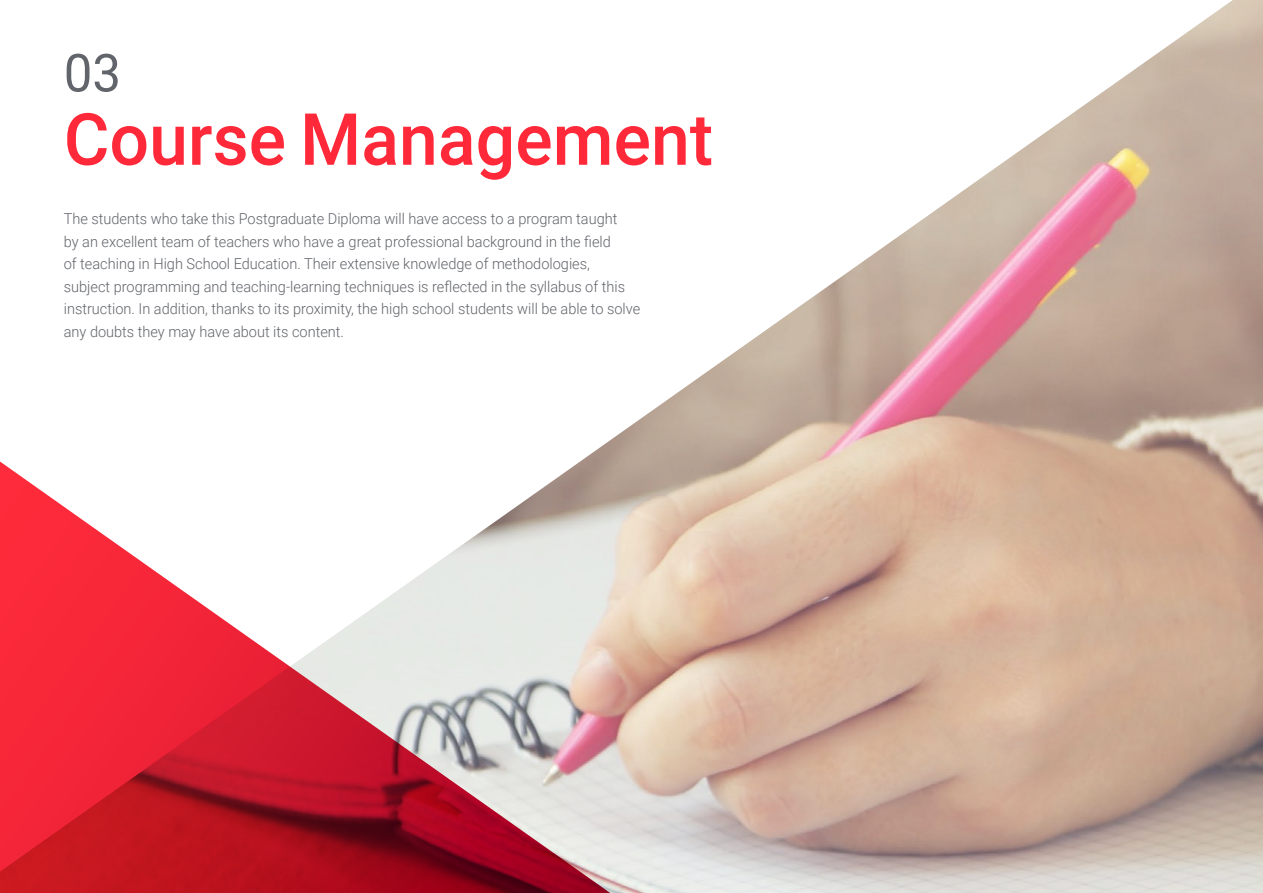
<style>
.page{position:relative;width:1263px;height:893px;background:#fff}
.page>*{position:absolute;margin:0;border:0;box-sizing:border-box;transform-origin:0 0}
.t1{font:500 72px "Roboto";color:#ff293a}
.t2{font:52.5px "Roboto";color:#61646a}
.t3{font:300 15px/22.5px "Roboto";color:#61646a}
</style>
<div class="page">
<img style="left:602px;top:0;width:661px;height:893px">
<svg style="left:0;top:446px;width:640px;height:447px"></svg>
<h2 class="t2" style="left:64px;top:36px;width:59px">03</h2>
<h1 class="t1" style="left:64px;top:89px;width:651px">Course Management</h1>
<p class="t3" style="left:64px;top:207px;width:578px">The students who take this Postgraduate Diploma will have access to a program taught<br>by an excellent team of teachers who have a great professional background in the field<br>of teaching in High School Education. Their extensive knowledge of methodologies,<br>subject programming and teaching-learning techniques is reflected in the syllabus of this instruction. In addition, thanks to its proximity, the high school students will be able to solve any doubts they may have about its content.</p>
</div>
